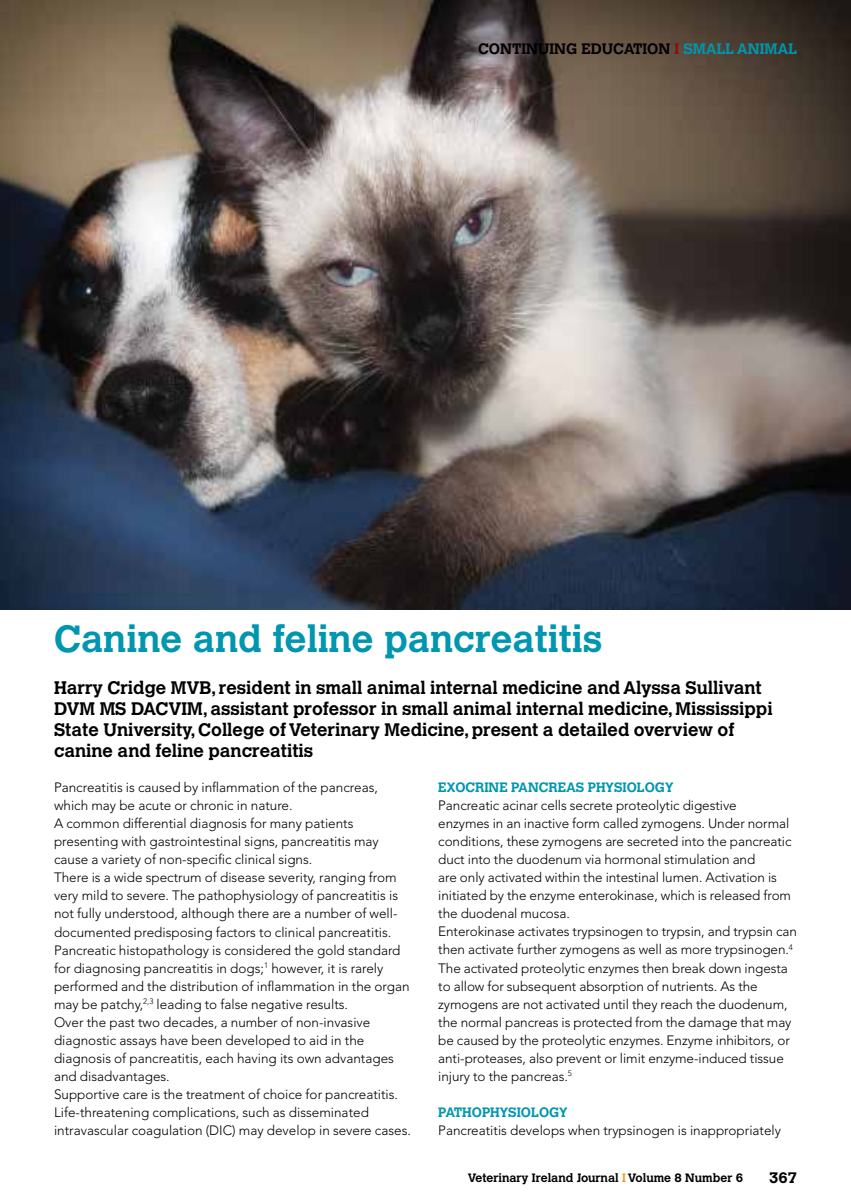
<style>
.page{position:relative;width:851px;height:1204px;background:#fff}
.page>*{position:absolute;margin:0;border:0;box-sizing:border-box;transform-origin:0 0}
.t1{font:700 37.5px "Calvert";color:#0096af}
.t2{font:700 18px/21px "Calvert";color:#000}
.t3{font:700 15px "Calvert";color:#000}
.t4{font:300 13.5px/18px "Avenir";color:#000}
.t5{font:700 13.5px "Calvert";color:#0096af}
.t6{font:700 12px "Calvert";color:#000}
.s1{color:#8b0e04}
.s2{color:#0096af}
.s3{color:#f8981d}
</style>
<div class="page">
<img style="left:0;top:0;width:850px;height:609px">
<p class="t3" style="left:478px;top:39px;width:320px">CONTINUING EDUCATION <span class="s1">I</span> <span class="s2">SMALL ANIMAL</span></p>
<h1 class="t1" style="left:54px;top:615px;width:549px">Canine and feline pancreatitis</h1>
<p class="t2" style="left:54px;top:677px;width:720px">Harry Cridge MVB, resident in small animal internal medicine and Alyssa Sullivant DVM MS DACVIM, assistant professor in small animal internal medicine, Mississippi State University, College of Veterinary Medicine, present a detailed overview of canine and feline pancreatitis</p>
<p class="t4" style="left:54px;top:778px;width:358px">Pancreatitis is caused by inflammation of the pancreas, which may be acute or chronic in nature.<br>A common differential diagnosis for many patients presenting with gastrointestinal signs, pancreatitis may cause a variety of non-specific clinical signs.<br>There is a wide spectrum of disease severity, ranging from very mild to severe. The pathophysiology of pancreatitis is not fully understood, although there are a number of well&shy;documented predisposing factors to clinical pancreatitis.<br>Pancreatic histopathology is considered the gold standard for diagnosing pancreatitis in dogs;<sup>1</sup> however, it is rarely performed and the distribution of inflammation in the organ may be patchy,<sup>2,3</sup> leading to false negative results.<br>Over the past two decades, a number of non-invasive diagnostic assays have been developed to aid in the diagnosis of pancreatitis, each having its own advantages and disadvantages.<br>Supportive care is the treatment of choice for pancreatitis.<br>Life-threatening complications, such as disseminated intravascular coagulation (DIC) may develop in severe cases.</p>
<p class="t5" style="left:438px;top:779px;width:237px">EXOCRINE PANCREAS PHYSIOLOGY</p>
<p class="t4" style="left:438px;top:796px;width:360px">Pancreatic acinar cells secrete proteolytic digestive<br>enzymes in an inactive form called zymogens. Under normal conditions, these zymogens are secreted into the pancreatic duct into the duodenum via hormonal stimulation and<br>are only activated within the intestinal lumen. Activation is initiated by the enzyme enterokinase, which is released from the duodenal mucosa.<br>Enterokinase activates trypsinogen to trypsin, and trypsin can then activate further zymogens as well as more trypsinogen.<sup>4<br></sup>The activated proteolytic enzymes then break down ingesta to allow for subsequent absorption of nutrients. As the zymogens are not activated until they reach the duodenum, the normal pancreas is protected from the damage that may be caused by the proteolytic enzymes. Enzyme inhibitors, or anti-proteases, also prevent or limit enzyme-induced tissue injury to the pancreas.<sup>5</sup></p>
<p class="t5" style="left:438px;top:1103px;width:131px">PATHOPHYSIOLOGY</p>
<p class="t4" style="left:438px;top:1120px;width:344px">Pancreatitis develops when trypsinogen is inappropriately</p>
<p class="t6" style="left:467px;top:1169px;width:277px">Veterinary Ireland Journal <span class="s3">I</span> Volume 8 Number 6</p>
<p class="t3" style="left:769px;top:1168px;width:29px">367</p>
</div>
